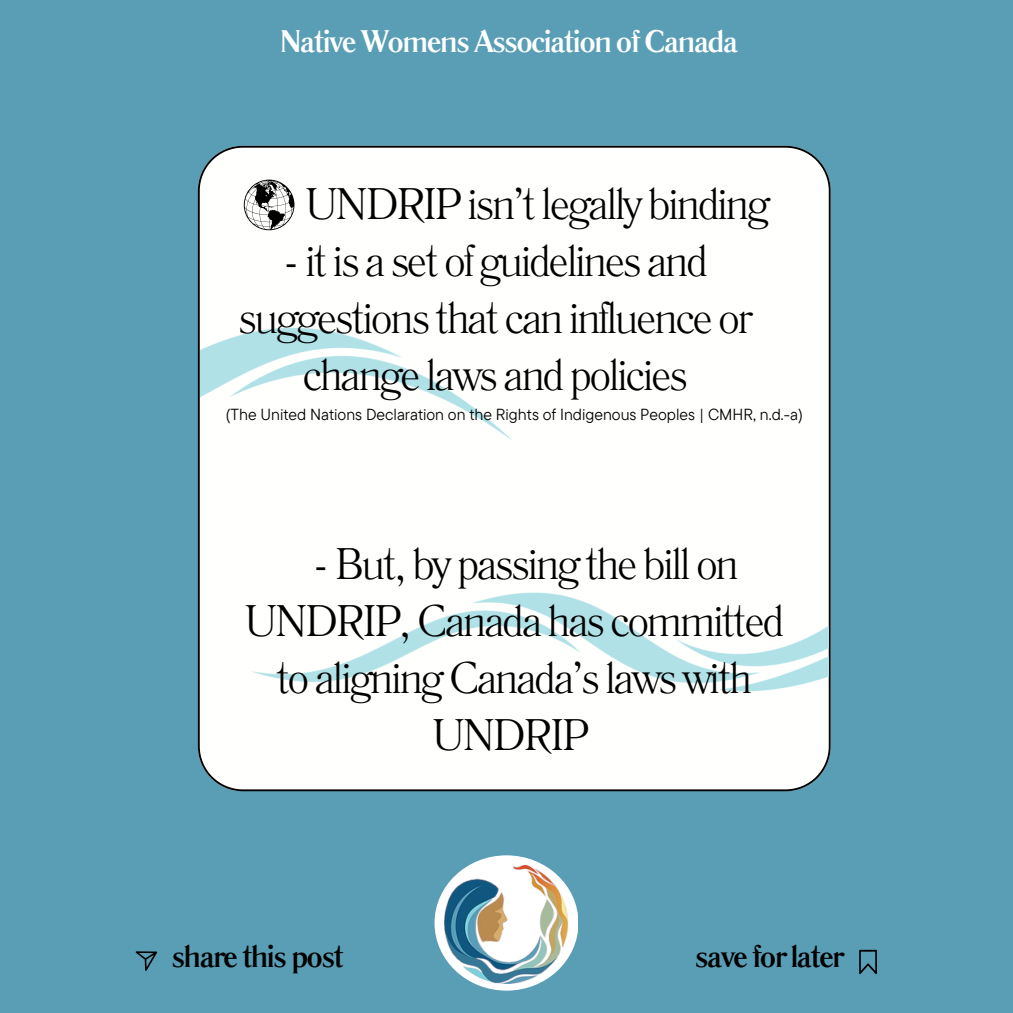
<style>
.page{position:relative;width:1013px;height:1013px;background:#fff}
.page>*{position:absolute;margin:0;border:0;box-sizing:border-box;transform-origin:0 0}
.t1{font:43.88px/57px "Literaturnaya";letter-spacing:-.06em;color:#000;text-align:center}
.t2{font:700 31px "Literaturnaya";letter-spacing:-.055em;color:#fff}
.t3{font:700 31px "Literaturnaya";letter-spacing:-.055em;color:#000}
.t4{font:16px "TT Commons Pro";color:#000}
</style>
<div class="page">
<div style="left:0;top:0;width:1012px;height:1012px;background:#5a9eb5"></div>
<svg style="left:859px;top:949px;width:18px;height:25px"></svg>
<svg style="left:136px;top:951px;width:21px;height:20px"></svg>
<div style="left:198px;top:146px;width:632px;height:645px;background:#fffffe"></div>
<img style="left:240px;top:489px;width:588px;height:236px">
<img style="left:201px;top:228px;width:320px;height:236px">
<svg style="left:244px;top:180px;width:50px;height:50px;background:#a8a8a7"></svg>
<div style="left:434px;top:855px;width:144px;height:135px;background:#fff;border-radius:50%"></div>
<img style="left:445px;top:865px;width:123px;height:118px">
<p class="t2" style="left:280px;top:24px;width:460px">Native Womens Association of Canada</p>
<p class="t1" style="left:304px;top:176px;width:467px">UNDRIP isn’t legally binding</p>
<p class="t1" style="left:238px;top:233px;width:515px">- it is a set of guidelines and suggestions that can influence or change laws and policies</p>
<p class="t4" style="left:226px;top:404px;width:578px">(The United Nations Declaration on the Rights of Indigenous Peoples | CMHR, n.d.-a)</p>
<p class="t1" style="left:244px;top:536px;width:542px">- But, by passing the bill on<br>UNDRIP, Canada has committed to aligning Canada’s laws with<br>UNDRIP</p>
<h2 class="t3" style="left:171px;top:938px;width:174px">share this post</h2>
<h1 class="t3" style="left:694px;top:938px;width:151px">save for later</h1>
</div>
